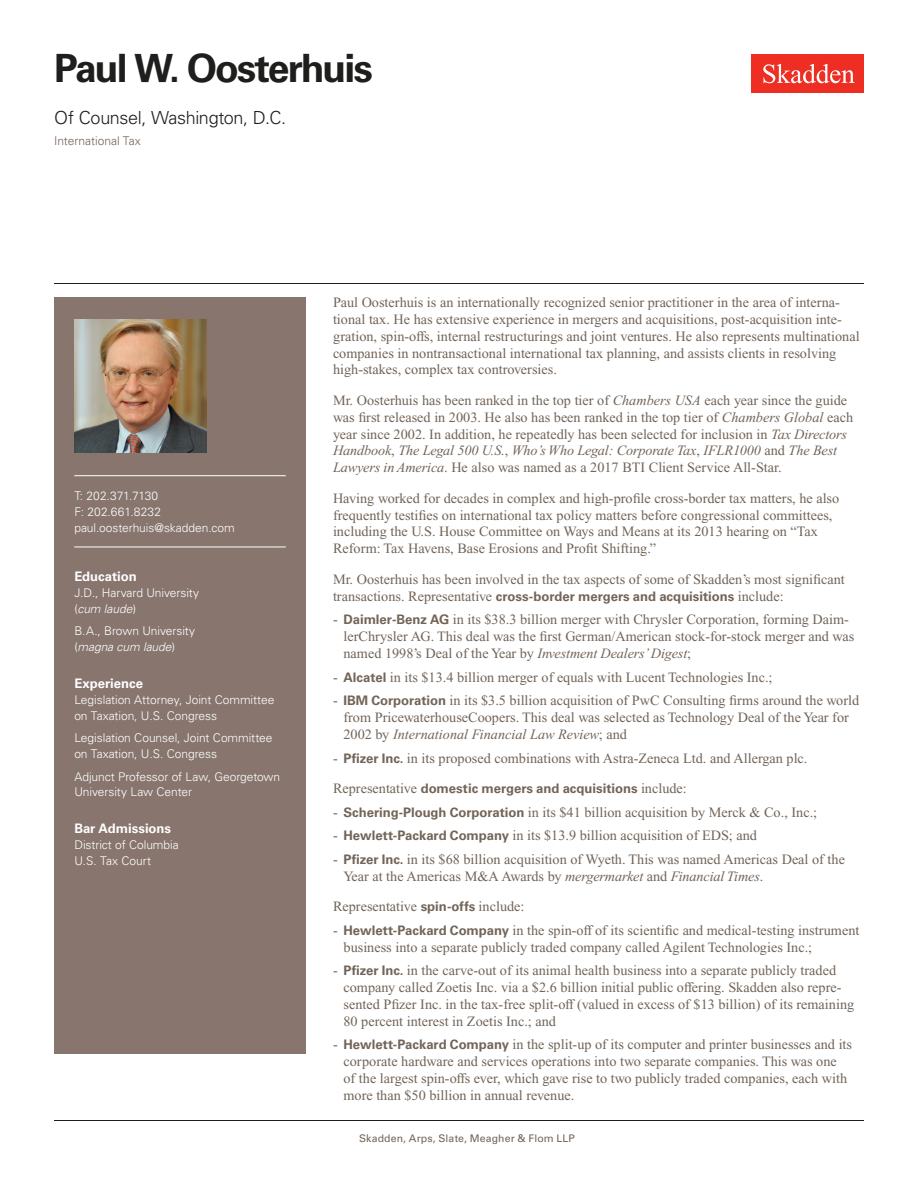
<style>
.page{position:relative;width:918px;height:1188px;background:#fff}
.page>*{position:absolute;margin:0;border:0;box-sizing:border-box;transform-origin:0 0}
.Name{font:700 39px "Univers LT Std";letter-spacing:-.055em;color:#1e1e1d}
.Title_and_Office{font:300 18px "Univers LT Std";letter-spacing:-.02em;color:#1e1e1d}
.Main_Body{font:14.25px/16.8px "Times New Roman PS Std";color:#726458}
.Main_Body-2{font:700 13.2px "Univers LT Std";color:#726458}
.Bar_Admission_Educat{font:700 13.2px "Univers LT Std";color:#fff}
.Sidebar_text{font:300 12px/15.8px "Univers LT Std";letter-spacing:-.005em;color:#fff}
.Email{font:300 12px "Univers LT Std";letter-spacing:-.005em;color:#fff}
.Sidebar_text_no_para{font:300 12px "Univers LT Std";letter-spacing:-.005em;color:#fff}
.Practice{font:300 12px "Univers LT Std";color:#726458}
.Phone_Number{font:300 12px "Univers LT Std";color:#fff}
.Fax_Number{font:300 12px "Univers LT Std";letter-spacing:.01em;color:#fff}
.Folio{font:10.5px "Univers LT Std";letter-spacing:.01em;color:#726458}
.s1{font-style:italic}
.s2{font-family:"Univers LT Std";font-weight:700;font-size:13.2px}
.s3{font-family:"Times New Roman PS Std";font-weight:400;font-size:14.25px}
.s4{font-weight:700;color:#fff}
</style>
<div class="page">
<div style="left:752px;top:54px;width:112px;height:39px;background:#ee2e22"></div>
<svg style="left:763px;top:64px;width:92px;height:19px"></svg>
<div style="left:54px;top:297px;width:252px;height:756px;background:#87756e"></div>
<hr style="left:74px;top:475px;width:212px;height:1px;background:#fff">
<hr style="left:74px;top:547px;width:212px;height:1px;background:#fff">
<img style="left:74px;top:320px;width:132px;height:132px">
<hr style="left:54px;top:1120px;width:810px;height:1px;background:#1e1e1d">
<hr style="left:54px;top:283px;width:810px;height:1px;background:#1e1e1d">
<h1 class="Name" style="left:54px;top:46px;width:320px">Paul W. Oosterhuis</h1>
<h2 class="Title_and_Office" style="left:54px;top:107px;width:234px">Of Counsel, Washington, D.C.</h2>
<h3 class="Practice" style="left:54px;top:134px;width:88px">International Tax</h3>
<p class="Phone_Number" style="left:74px;top:489px;width:85px">T: 202.371.7130</p>
<p class="Fax_Number" style="left:74px;top:504px;width:88px">F: 202.661.8232</p>
<p class="Email" style="left:74px;top:520px;width:162px">paul.oosterhuis@skadden.com</p>
<p class="Bar_Admission_Educat" style="left:74px;top:569px;width:64px">Education</p>
<p class="Sidebar_text" style="left:74px;top:585px;width:126px">J.D., Harvard University (<span class="s1">cum laude</span>)</p>
<p class="Sidebar_text" style="left:74px;top:623px;width:122px">B.A., Brown University (<span class="s1">magna cum laude</span>)</p>
<p class="Bar_Admission_Educat" style="left:74px;top:676px;width:70px">Experience</p>
<p class="Sidebar_text" style="left:74px;top:692px;width:202px">Legislation Attorney, Joint Committee on Taxation, U.S. Congress</p>
<p class="Sidebar_text" style="left:74px;top:730px;width:200px">Legislation Counsel, Joint Committee on Taxation, U.S. Congress</p>
<p class="Sidebar_text" style="left:74px;top:768px;width:207px">Adjunct Professor of Law, Georgetown<br>University Law Center</p>
<p class="Bar_Admission_Educat" style="left:74px;top:821px;width:98px">Bar Admissions</p>
<p class="Sidebar_text_no_para" style="left:74px;top:838px;width:106px">District of Columbia</p>
<p class="Sidebar_text" style="left:74px;top:853px;width:78px">U.S. Tax Court</p>
<p class="Main_Body" style="left:333px;top:294px;width:528px">Paul Oosterhuis is an internationally recognized senior practitioner in the area of interna&shy;tional tax. He has extensive experience in mergers and acquisitions, post-acquisition inte&shy;gration, spin-offs, internal restructurings and joint ventures. He also represents multinational companies in nontransactional international tax planning, and assists clients in resolving high-stakes, complex tax controversies.</p>
<p class="Main_Body" style="left:333px;top:392px;width:522px">Mr. Oosterhuis has been ranked in the top tier of <span class="s1">Chambers USA</span> each year since the guide was first released in 2003. He also has been ranked in the top tier of <span class="s1">Chambers Global</span> each year since 2002. In addition, he repeatedly has been selected for inclusion in <span class="s1">Tax Directors Handbook</span>, <span class="s1">The Legal 500 U.S.</span>, <span class="s1">Who’s Who Legal: Corporate Tax</span>, <span class="s1">IFLR1000</span> and <span class="s1">The Best Lawyers in America</span>. He also was named as a 2017 BTI Client Service All-Star.</p>
<p class="Main_Body" style="left:333px;top:490px;width:508px">Having worked for decades in complex and high-profile cross-border tax matters, he also frequently testifies on international tax policy matters before congressional committees, including the U.S. House Committee on Ways and Means at its 2013 hearing on “Tax Reform: Tax Havens, Base Erosions and Profit Shifting.”</p>
<p class="Main_Body" style="left:333px;top:571px;width:513px">Mr. Oosterhuis has been involved in the tax aspects of some of Skadden’s most significant transactions. Representative <span class="s2">cross-border mergers and acquisitions</span> include:</p>
<p class="Main_Body" style="left:344px;top:611px;width:512px;text-indent:-10px">- <span class="s2">Daimler-Benz AG</span> in its $38.3 billion merger with Chrysler Corporation, forming Daim&shy;lerChrysler AG. This deal was the first German/American stock-for-stock merger and was named 1998’s Deal of the Year by <span class="s1">Investment Dealers’ Digest</span>;</p>
<p class="Main_Body" style="left:333px;top:668px;width:441px">- <span class="s2">Alcatel</span> in its $13.4 billion merger of equals with Lucent Technologies Inc.;</p>
<p class="Main_Body" style="left:344px;top:692px;width:517px;text-indent:-10px">- <span class="s2">IBM Corporation</span> in its $3.5 billion acquisition of PwC Consulting firms around the world from PricewaterhouseCoopers. This deal was selected as Technology Deal of the Year for<br>2002 by <span class="s1">International Financial Law Review</span>; and</p>
<p class="Main_Body" style="left:333px;top:749px;width:476px">- <span class="s2">Pfizer Inc.</span> in its proposed combinations with Astra-Zeneca Ltd. and Allergan plc.</p>
<p class="Main_Body-2" style="left:333px;top:781px;width:355px"><span class="s3">Representative</span> domestic mergers and acquisitions <span class="s3">include:</span></p>
<p class="Main_Body" style="left:333px;top:803px;width:486px">- <span class="s2">Schering-Plough Corporation</span> in its $41 billion acquisition by Merck &amp; Co., Inc.;</p>
<p class="Main_Body" style="left:333px;top:827px;width:426px">- <span class="s2">Hewlett-Packard Company</span> in its $13.9 billion acquisition of EDS; and</p>
<p class="Main_Body" style="left:344px;top:851px;width:503px;text-indent:-10px">- <span class="s2">Pfizer Inc.</span> in its $68 billion acquisition of Wyeth. This was named Americas Deal of the<br>Year at the Americas M&amp;A Awards by <span class="s1">mergermarket</span> and <span class="s1">Financial Times</span>.</p>
<p class="Main_Body" style="left:333px;top:898px;width:193px">Representative <span class="s2">spin-offs</span> include:</p>
<p class="Main_Body" style="left:344px;top:922px;width:517px;text-indent:-10px">- <span class="s2">Hewlett-Packard Company</span> in the spin-off of its scientific and medical-testing instrument business into a separate publicly traded company called Agilent Technologies Inc.;</p>
<p class="Main_Body" style="left:344px;top:962px;width:512px;text-indent:-10px">- <span class="s2">Pfizer Inc.</span> in the carve-out of its animal health business into a separate publicly traded company called Zoetis Inc. via a $2.6 billion initial public offering. Skadden also repre&shy;sented Pfizer Inc. in the tax-free split-off (valued in excess of $13 billion) of its remaining 80 percent interest in Zoetis Inc.; and</p>
<p class="Main_Body" style="left:344px;top:1036px;width:510px;text-indent:-10px">- <span class="s2">Hewlett-Packard Company</span> in the split-up of its computer and printer businesses and its corporate hardware and services operations into two separate companies. This was one of the largest spin-offs ever, which gave rise to two publicly traded companies, each with more than $50 billion in annual revenue.</p>
<p class="Folio" style="left:343px;top:1132px;width:233px"><span class="s4">1</span> Skadden, Arps, Slate, Meagher &amp; Flom LLP</p>
</div>
